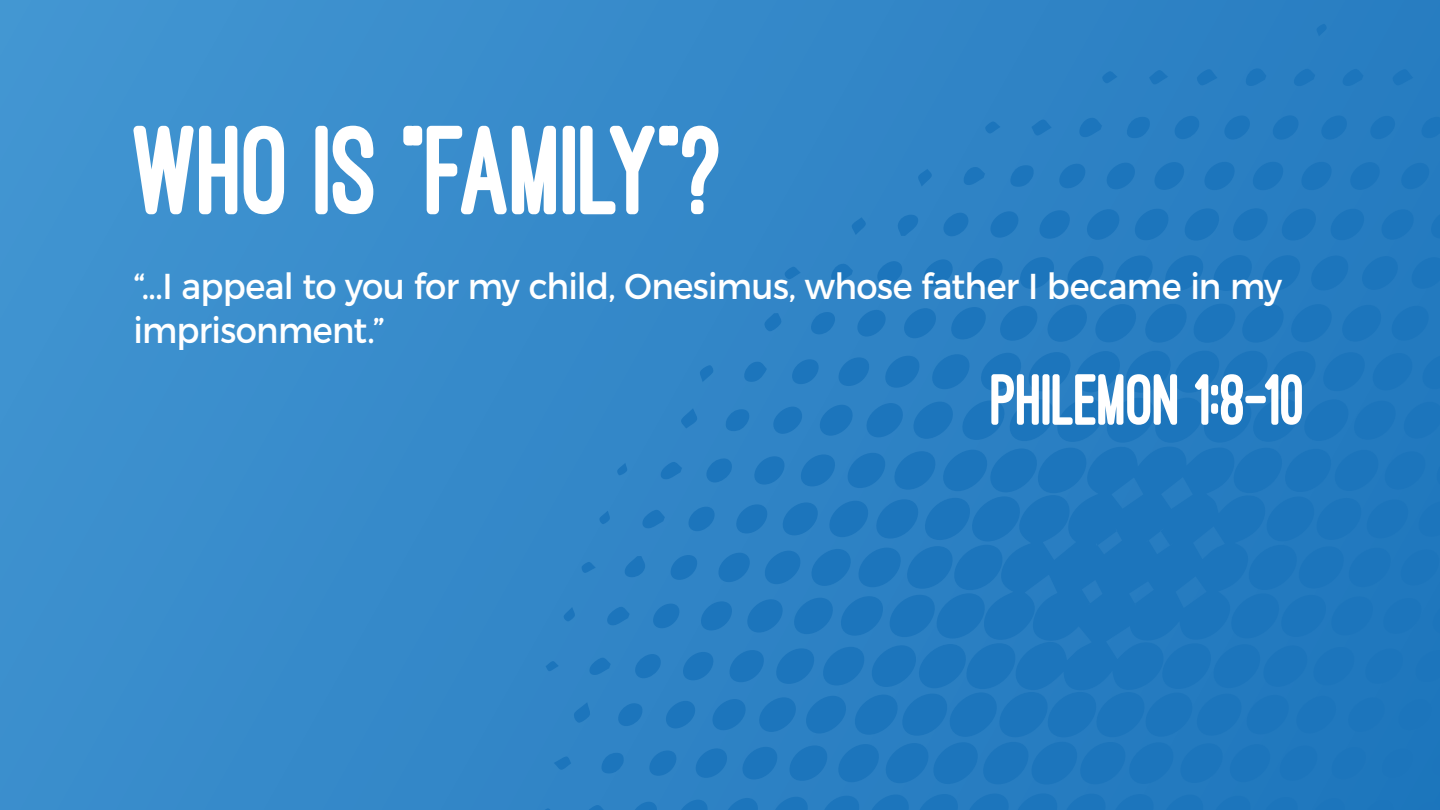
<style>
.page{position:relative;width:1440px;height:810px;background:#fff}
.page>*{position:absolute;margin:0;border:0;box-sizing:border-box;transform-origin:0 0}
.t1{font:800 131.25px "Ostrich Sans";letter-spacing:-.03em;color:#fff;scale:.94 1}
.t2{font:800 75px "Ostrich Sans";letter-spacing:-.025em;color:#fff;scale:.94 1}
.t3{font:36px/43.2px "Montserrat";letter-spacing:-.02em;color:#fff;scale:.94 1}
</style>
<div class="page">
<div style="left:0;top:0;width:1440px;height:810px;background:linear-gradient(to right,#3f92cf,#277cc0)"></div>
<svg style="left:1113px;top:255px;width:42px;height:36px;background:#2178be"></svg>
<svg style="left:1163px;top:255px;width:91px;height:36px;background:#2078be"></svg>
<svg style="left:1260px;top:255px;width:43px;height:36px;background:#2077bd"></svg>
<svg style="left:819px;top:793px;width:434px;height:17px;background:#2078be"></svg>
<svg style="left:998px;top:304px;width:336px;height:39px;background:#2178be"></svg>
<svg style="left:1340px;top:305px;width:91px;height:37px;background:#1f77bd"></svg>
<svg style="left:1309px;top:255px;width:42px;height:36px;background:#1f77bd"></svg>
<svg style="left:1065px;top:256px;width:41px;height:34px"></svg>
<svg style="left:1360px;top:256px;width:40px;height:34px"></svg>
<svg style="left:770px;top:797px;width:40px;height:13px"></svg>
<svg style="left:949px;top:307px;width:39px;height:33px"></svg>
<svg style="left:1231px;top:208px;width:39px;height:33px"></svg>
<svg style="left:1439px;top:307px;width:1px;height:32px"></svg>
<svg style="left:1182px;top:208px;width:39px;height:33px"></svg>
<svg style="left:1261px;top:797px;width:39px;height:13px"></svg>
<svg style="left:1280px;top:208px;width:38px;height:33px"></svg>
<svg style="left:1018px;top:257px;width:38px;height:32px"></svg>
<svg style="left:1409px;top:257px;width:31px;height:32px"></svg>
<svg style="left:1328px;top:209px;width:38px;height:31px"></svg>
<svg style="left:1133px;top:208px;width:38px;height:33px"></svg>
<svg style="left:1085px;top:209px;width:37px;height:31px"></svg>
<svg style="left:723px;top:798px;width:37px;height:12px"></svg>
<svg style="left:1310px;top:798px;width:37px;height:12px"></svg>
<svg style="left:902px;top:308px;width:36px;height:30px"></svg>
<svg style="left:1380px;top:209px;width:36px;height:31px"></svg>
<svg style="left:969px;top:258px;width:36px;height:30px"></svg>
<svg style="left:1037px;top:210px;width:35px;height:29px"></svg>
<svg style="left:1251px;top:162px;width:34px;height:28px"></svg>
<svg style="left:1348px;top:162px;width:34px;height:28px"></svg>
<svg style="left:1299px;top:162px;width:35px;height:28px"></svg>
<svg style="left:1203px;top:162px;width:34px;height:28px"></svg>
<svg style="left:1153px;top:162px;width:33px;height:28px"></svg>
<svg style="left:1429px;top:210px;width:11px;height:29px"></svg>
<svg style="left:677px;top:799px;width:32px;height:11px"></svg>
<svg style="left:922px;top:259px;width:33px;height:28px"></svg>
<svg style="left:855px;top:310px;width:32px;height:27px"></svg>
<svg style="left:1105px;top:163px;width:32px;height:27px"></svg>
<svg style="left:1363px;top:800px;width:32px;height:10px"></svg>
<svg style="left:1400px;top:163px;width:31px;height:26px"></svg>
<svg style="left:989px;top:211px;width:31px;height:27px"></svg>
<svg style="left:1271px;top:115px;width:29px;height:25px"></svg>
<svg style="left:1058px;top:163px;width:29px;height:26px"></svg>
<svg style="left:631px;top:802px;width:27px;height:8px"></svg>
<svg style="left:1223px;top:115px;width:28px;height:25px"></svg>
<svg style="left:1319px;top:115px;width:30px;height:25px"></svg>
<svg style="left:1369px;top:116px;width:28px;height:23px"></svg>
<svg style="left:942px;top:213px;width:28px;height:24px"></svg>
<svg style="left:1173px;top:116px;width:28px;height:23px"></svg>
<svg style="left:875px;top:261px;width:29px;height:24px"></svg>
<svg style="left:809px;top:312px;width:28px;height:23px"></svg>
<svg style="left:1414px;top:802px;width:26px;height:8px"></svg>
<svg style="left:1420px;top:117px;width:20px;height:21px"></svg>
<svg style="left:1125px;top:117px;width:26px;height:21px"></svg>
<svg style="left:1009px;top:165px;width:26px;height:22px"></svg>
<svg style="left:897px;top:215px;width:23px;height:21px"></svg>
<svg style="left:1078px;top:117px;width:24px;height:21px"></svg>
<svg style="left:830px;top:263px;width:23px;height:20px"></svg>
<svg style="left:1244px;top:67px;width:22px;height:20px"></svg>
<svg style="left:1292px;top:69px;width:23px;height:18px"></svg>
<svg style="left:1341px;top:69px;width:22px;height:18px"></svg>
<svg style="left:962px;top:166px;width:23px;height:20px"></svg>
<svg style="left:583px;top:805px;width:22px;height:5px"></svg>
<svg style="left:764px;top:313px;width:18px;height:18px"></svg>
<svg style="left:1392px;top:69px;width:21px;height:17px"></svg>
<svg style="left:1196px;top:69px;width:21px;height:17px"></svg>
<svg style="left:1031px;top:119px;width:21px;height:17px"></svg>
<svg style="left:1149px;top:70px;width:19px;height:15px"></svg>
<svg style="left:784px;top:266px;width:17px;height:13px"></svg>
<svg style="left:917px;top:169px;width:15px;height:17px"></svg>
<svg style="left:851px;top:217px;width:15px;height:18px"></svg>
<svg style="left:1102px;top:71px;width:15px;height:13px"></svg>
<svg style="left:985px;top:121px;width:15px;height:13px"></svg>
<svg style="left:541px;top:808px;width:13px;height:2px"></svg>
<svg style="left:1316px;top:24px;width:11px;height:12px"></svg>
<svg style="left:546px;top:350px;width:894px;height:435px;background:#247bbf"></svg>
<h1 class="t1" style="left:134px;top:101px;width:630px">WHO IS “FAMILY”?</h1>
<p class="t3" style="left:134px;top:265px;width:1224px">“...I appeal to you for my child, Onesimus, whose father I became in my imprisonment.”</p>
<h2 class="t2" style="left:991px;top:360px;width:338px">PHILEMON 1:8-10</h2>
</div>
